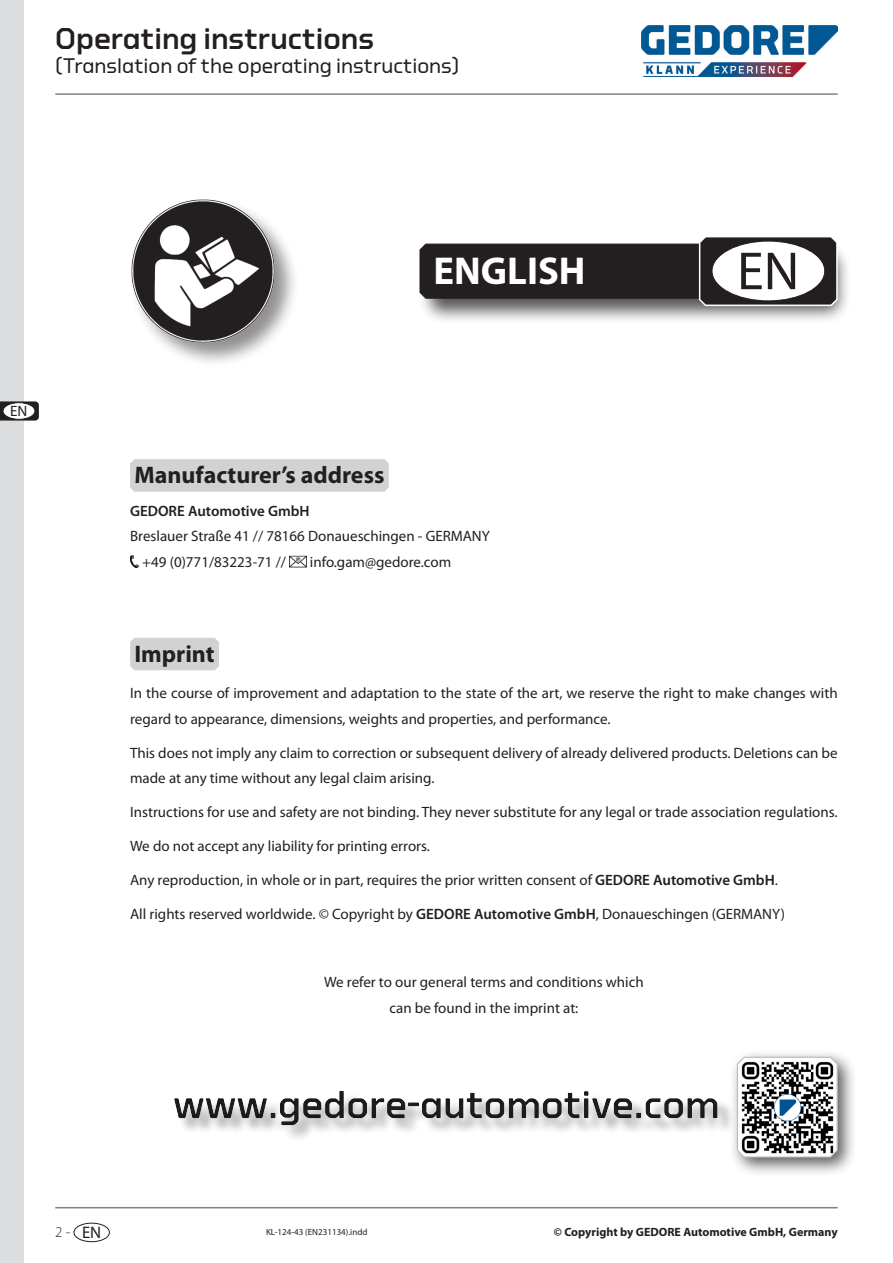
<style>
.page{position:relative;width:893px;height:1263px;background:#fff}
.page>*{position:absolute;margin:0;border:0;box-sizing:border-box;transform-origin:0 0}
.t1{font:54px "Myriad Pro";color:#231f20}
.t2{font:700 39px "Myriad Pro";color:#fff}
.t3{font:500 30px "GEDORE Type";color:#231f20}
.t4{font:700 24px "Myriad Pro";color:#231f20}
.t5{font:21px "GEDORE Type";color:#231f20}
.t6{font:15px/25.5px "Myriad Pro";color:#231f20}
.t7{font:600 15px "Myriad Pro";color:#231f20}
.t8{font:300 15px "Myriad Pro";color:#231f20}
.t9{font:700 12px "Myriad Pro";color:#231f20}
.t10{font:9px "Myriad Pro";color:#231f20}
.s1{font-weight:600}
.s2{font-weight:400;font-size:16.65px}
</style>
<div class="page">
<div style="left:0;top:0;width:23px;height:1263px;background:#dcdddf"></div>
<hr style="left:55px;top:1207px;width:783px;height:1px;background:#808285">
<div style="left:74px;top:1223px;width:36px;height:19px;border:1px solid #231f20;border-radius:50%"></div>
<svg style="left:0;top:401px;width:39px;height:20px"></svg>
<div style="left:3px;top:403px;width:32px;height:16px;background:#fff;border-radius:50%"></div>
<div style="left:3px;top:402px;width:32px;height:18px;border:1px solid #231f20;border-radius:50%"></div>
<hr style="left:55px;top:93px;width:783px;height:2px;background:#808285">
<img style="left:641px;top:26px;width:197px;height:50px">
<div style="left:176px;top:1092px;width:558px;height:50px;background:#231f20;opacity:.4"></div>
<div style="left:160px;top:1081px;width:573px;height:47px;background:#231f20;opacity:.5"></div>
<div style="left:130px;top:459px;width:259px;height:33px;background:#d1d2d4"></div>
<div style="left:130px;top:638px;width:89px;height:32px;background:#d1d2d4"></div>
<svg style="left:130px;top:556px;width:9px;height:11px"></svg>
<img style="left:289px;top:556px;width:18px;height:11px">
<div style="left:129px;top:197px;width:171px;height:171px;background:#231f20;opacity:.5"></div>
<img style="left:130px;top:199px;width:145px;height:145px">
<div style="left:417px;top:241px;width:435px;height:84px;background:#231f20;opacity:.75"></div>
<svg style="left:419px;top:237px;width:419px;height:70px;background:#413e3f"></svg>
<div style="left:712px;top:241px;width:113px;height:60px;background:#fff;border-radius:50%"></div>
<div style="left:712px;top:241px;width:113px;height:60px;border:1px solid #231f20;border-radius:50%"></div>
<div style="left:729px;top:1048px;width:129px;height:129px;background:#231f20;opacity:.75"></div>
<svg style="left:736px;top:1056px;width:102px;height:102px"></svg>
<h3 class="t3" style="left:55px;top:21px;width:320px">Operating instructions</h3>
<h3 class="t5" style="left:55px;top:54px;width:406px">(Translation of the operating instructions)</h3>
<p class="t6" style="left:10px;top:398px;width:19px">EN</p>
<h2 class="t2" style="left:434px;top:245px;width:153px">ENGLISH</h2>
<h1 class="t1" style="left:737px;top:238px;width:64px">EN</h1>
<h3 class="t4" style="left:134px;top:459px;width:252px">Manufacturer’s address</h3>
<p class="t7" style="left:130px;top:501px;width:181px">GEDORE Automotive GmbH</p>
<p class="t6" style="left:142px;top:523px;width:349px;text-indent:-12px">Breslauer Straße 41 // 78166 Donaueschingen - GERMANY +49 (0)771/83223-71 //</p>
<p class="t6" style="left:310px;top:548px;width:143px">info.gam@gedore.com</p>
<h3 class="t4" style="left:134px;top:638px;width:82px">Imprint</h3>
<p class="t6" style="left:130px;top:680px;width:709px">In the course of improvement and adaptation to the state of the art, we reserve the right to make changes with regard to appearance, dimensions, weights and properties, and performance.</p>
<p class="t6" style="left:130px;top:740px;width:709px">This does not imply any claim to correction or subsequent delivery of already delivered products. Deletions can be made at any time without any legal claim arising.</p>
<p class="t6" style="left:130px;top:799px;width:709px">Instructions for use and safety are not binding. They never substitute for any legal or trade association regulations.</p>
<p class="t6" style="left:130px;top:833px;width:301px">We do not accept any liability for printing errors.</p>
<p class="t6" style="left:130px;top:867px;width:649px">Any reproduction, in whole or in part, requires the prior written consent of <span class="s1">GEDORE Automotive GmbH</span>.</p>
<p class="t6" style="left:130px;top:901px;width:657px">All rights reserved worldwide. © Copyright by <span class="s1">GEDORE Automotive GmbH</span>, Donaueschingen (GERMANY)</p>
<p class="t6" style="left:324px;top:969px;width:321px;text-align:center">We refer to our general terms and conditions which can be found in the imprint at:</p>
<p class="t8" style="left:55px;top:1223px;width:47px">2- <span class="s2">EN</span></p>
<p class="t10" style="left:266px;top:1226px;width:103px">KL-124-43 (EN231134).indd</p>
<p class="t9" style="left:554px;top:1224px;width:285px">© Copyright by GEDORE Automotive GmbH, Germany</p>
</div>
